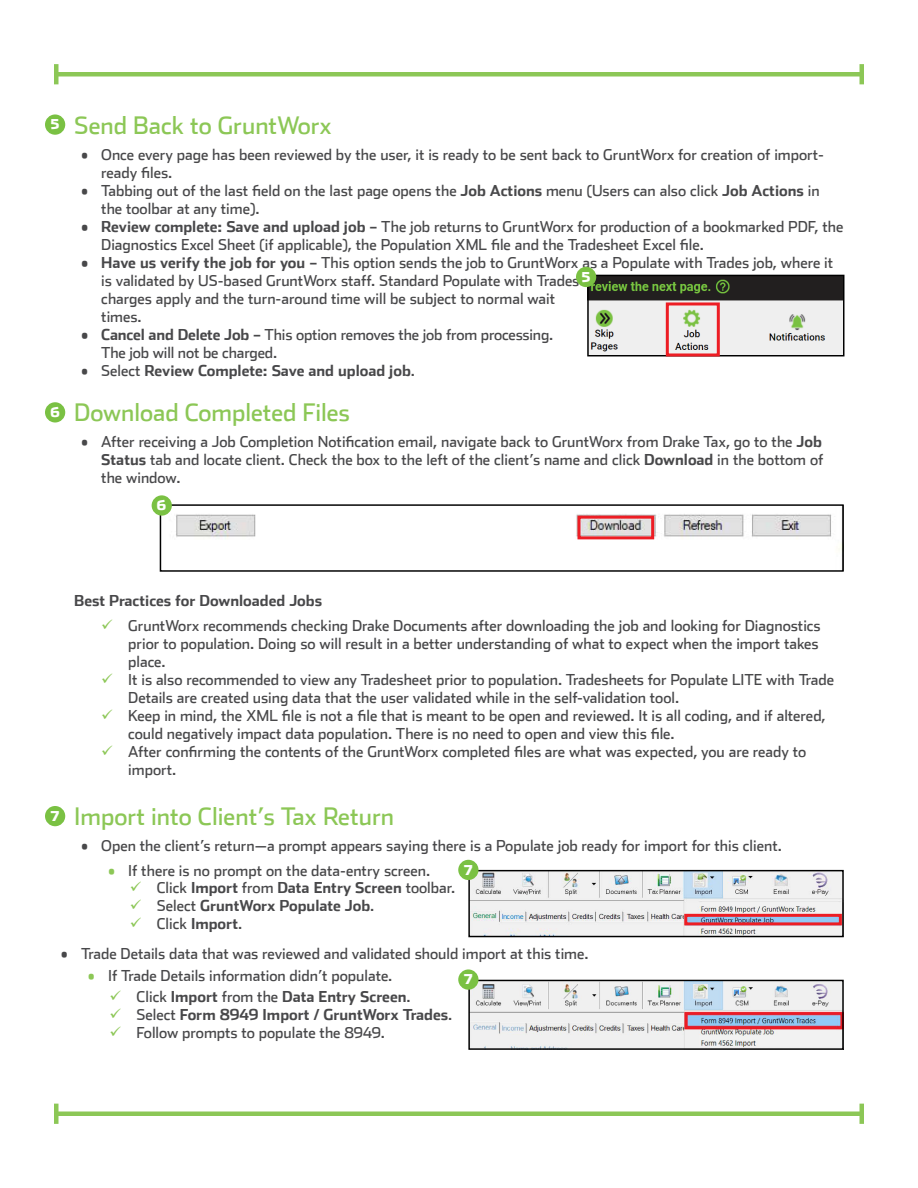
<style>
.page{position:relative;width:918px;height:1188px;background:#fff}
.page>*{position:absolute;margin:0;border:0;box-sizing:border-box;transform-origin:0 0}
.H3{font:24px "Stainless";color:#8cc756}
.Bullets{font:15px/18px "Stainless";color:#48484a}
.Bullets_Checkmark{font:15px/18px "Stainless";color:#48484a}
.Bullets_Checkmark-2{font:700 15px "Stainless";color:#48484a}
.Bullets_Green_2{font:15px "Stainless";color:#48484a}
.Bullets-2{font:700 15px "Stainless";color:#48484a}
.P_Bold{font:700 15px "Stainless";color:#48484a}
.t1{font:900 13.5px "Stainless";color:#fff}
.s1{font-weight:700}
.s2{font-weight:400}
.s3{color:#8cc756}
</style>
<div class="page">
<hr style="left:56px;top:1112px;width:806px;height:4px;background:#8cc756">
<hr style="left:54px;top:1104px;width:4px;height:20px;background:#8cc756">
<hr style="left:860px;top:1104px;width:4px;height:20px;background:#8cc756">
<hr style="left:56px;top:72px;width:806px;height:4px;background:#8cc756">
<hr style="left:54px;top:64px;width:4px;height:20px;background:#8cc756">
<hr style="left:860px;top:64px;width:4px;height:20px;background:#8cc756">
<div style="left:45px;top:114px;width:20px;height:21px;background:#7ac143;border-radius:50%"></div>
<div style="left:45px;top:402px;width:20px;height:21px;background:#7ac143;border-radius:50%"></div>
<img style="left:168px;top:511px;width:674px;height:44px">
<div style="left:160px;top:504px;width:684px;height:68px;border:1px solid #000"></div>
<div style="left:578px;top:516px;width:76px;height:23px;border:3px solid #ed1d24"></div>
<img style="left:589px;top:277px;width:253px;height:77px">
<div style="left:587px;top:275px;width:257px;height:81px;border:1px solid #000"></div>
<div style="left:576px;top:267px;width:20px;height:20px;background:#7ac143;border-radius:50%"></div>
<div style="left:152px;top:495px;width:20px;height:21px;background:#7ac143;border-radius:50%"></div>
<div style="left:666px;top:302px;width:54px;height:54px;border:3px solid #ed1d24"></div>
<div style="left:45px;top:806px;width:20px;height:20px;background:#7ac143;border-radius:50%"></div>
<img style="left:470px;top:872px;width:372px;height:63px">
<div style="left:468px;top:870px;width:376px;height:67px;border:1px solid #000"></div>
<div style="left:684px;top:914px;width:158px;height:11px;border:3px solid #ed1d24"></div>
<img style="left:470px;top:982px;width:372px;height:66px">
<div style="left:468px;top:980px;width:376px;height:70px;border:1px solid #000"></div>
<div style="left:458px;top:860px;width:21px;height:20px;background:#7ac143;border-radius:50%"></div>
<div style="left:458px;top:969px;width:21px;height:21px;background:#7ac143;border-radius:50%"></div>
<p class="H3" style="left:50px;top:111px;width:283px"><sup>5</sup> Send Back to GruntWorx</p>
<p class="t1" style="left:50px;top:404px;width:11px">6</p>
<p class="Bullets" style="left:101px;top:145px;width:724px;text-indent:-20px">• Once every page has been reviewed by the user, it is ready to be sent back to GruntWorx for creation of import&shy;ready files.</p>
<p class="Bullets" style="left:101px;top:181px;width:720px;text-indent:-20px">• Tabbing out of the last field on the last page opens the <span class="s1">Job Actions</span> menu (Users can also click <span class="s1">Job Actions</span> in the toolbar at any time).</p>
<p class="Bullets" style="left:101px;top:217px;width:744px;text-indent:-20px"><span class="s1">• Review complete: Save and upload job –</span> The job returns to GruntWorx for production of a bookmarked PDF, the<br>Diagnostics Excel Sheet (if applicable), the Population XML file and the Tradesheet Excel file.</p>
<p class="Bullets" style="left:101px;top:253px;width:734px;text-indent:-20px"><span class="s1">• Have us verify the job for you –</span> This option sends the job to GruntWorx as a Populate with Trades job, where it is validated by US-based GruntWorx staff. Standard Populate with Trades<br>charges apply and the turn-around time will be subject to normal wait<br>times.</p>
<p class="Bullets" style="left:101px;top:325px;width:454px;text-indent:-20px"><span class="s1">• Cancel and Delete Job –</span> This option removes the job from processing.<br>The job will not be charged.</p>
<p class="Bullets-2" style="left:81px;top:361px;width:335px"><span class="s2">• Select</span> Review Complete: Save and upload job<span class="s2">.</span></p>
<p class="t1" style="left:581px;top:268px;width:10px">5</p>
<p class="H3" style="left:74px;top:398px;width:277px">Download Completed Files</p>
<p class="Bullets" style="left:101px;top:432px;width:724px;text-align:justify;text-indent:-20px">• After receiving a Job Completion Notification email, navigate back to GruntWorx from Drake Tax, go to the <span class="s1">Job Status</span> tab and locate client. Check the box to the left of the client’s name and click <span class="s1">Download</span> in the bottom of the window.</p>
<p class="t1" style="left:157px;top:497px;width:11px">6</p>
<p class="t1" style="left:51px;top:808px;width:10px">7</p>
<p class="P_Bold" style="left:74px;top:591px;width:249px">Best Practices for Downloaded Jobs</p>
<p class="Bullets_Checkmark" style="left:128px;top:616px;width:694px;text-indent:-27px"><span class="s3">✓</span> GruntWorx recommends checking Drake Documents after downloading the job and looking for Diagnostics prior to population. Doing so will result in a better understanding of what to expect when the import takes place.</p>
<p class="Bullets_Checkmark" style="left:128px;top:670px;width:708px;text-indent:-27px"><span class="s3">✓</span> It is also recommended to view any Tradesheet prior to population. Tradesheets for Populate LITE with Trade<br>Details are created using data that the user validated while in the self-validation tool.</p>
<p class="Bullets_Checkmark" style="left:128px;top:706px;width:699px;text-indent:-27px"><span class="s3">✓</span> Keep in mind, the XML file is not a file that is meant to be open and reviewed. It is all coding, and if altered, could negatively impact data population. There is no need to open and view this file.</p>
<p class="Bullets_Checkmark" style="left:128px;top:742px;width:680px;text-indent:-27px"><span class="s3">✓</span> After confirming the contents of the GruntWorx completed files are what was expected, you are ready to import.</p>
<p class="H3" style="left:74px;top:802px;width:321px">Import into Client’s Tax Return</p>
<p class="Bullets" style="left:81px;top:836px;width:702px">• Open the client’s return—a prompt appears saying there is a Populate job ready for import for this client.</p>
<p class="Bullets_Green_2" style="left:108px;top:861px;width:324px"><span class="s3">•</span> If there is no prompt on the data-entry screen.</p>
<p class="Bullets_Checkmark-2" style="left:130px;top:879px;width:327px"><span class="s3">✓</span> <span class="s2">Click</span> Import <span class="s2">from</span> Data Entry Screen <span class="s2">toolbar.</span></p>
<p class="Bullets_Checkmark-2" style="left:130px;top:897px;width:246px"><span class="s3">✓</span> <span class="s2">Select</span> GruntWorx Populate Job<span class="s2">.</span></p>
<p class="Bullets_Checkmark" style="left:130px;top:915px;width:114px"><span class="s3">✓</span> Click <span class="s1">Import</span>.</p>
<p class="t1" style="left:464px;top:861px;width:10px">7</p>
<p class="Bullets" style="left:61px;top:944px;width:529px">• Trade Details data that was reviewed and validated should import at this time.</p>
<p class="Bullets_Green_2" style="left:88px;top:967px;width:306px"><span class="s3">•</span> If Trade Details information didn’t populate.</p>
<p class="Bullets_Checkmark-2" style="left:110px;top:987px;width:303px"><span class="s3">✓</span> <span class="s2">Click</span> Import <span class="s2">from the</span> Data Entry Screen<span class="s2">.</span></p>
<p class="Bullets_Checkmark-2" style="left:110px;top:1005px;width:344px"><span class="s3">✓</span> <span class="s2">Select</span> Form 8949 Import / GruntWorx Trades<span class="s2">.</span></p>
<p class="Bullets_Checkmark" style="left:110px;top:1023px;width:277px"><span class="s3">✓</span> Follow prompts to populate the 8949.</p>
<p class="t1" style="left:464px;top:971px;width:10px">7</p>
</div>
